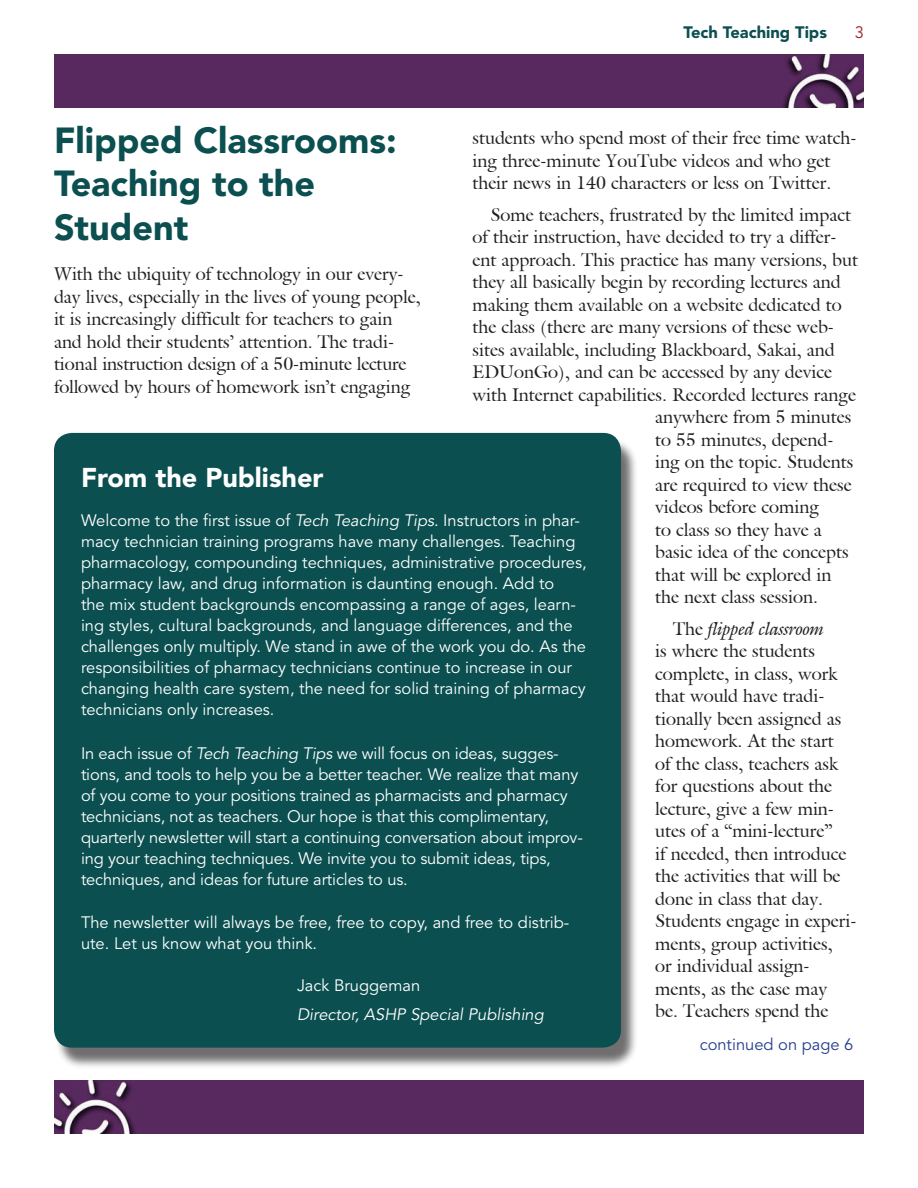
<style>
.page{position:relative;width:918px;height:1188px;background:#fff}
.page>*{position:absolute;margin:0;border:0;box-sizing:border-box;transform-origin:0 0}
.t1{font:900 36px/43.2px "Avenir LT Std";color:#0b4f50}
.t2{font:900 27px "Avenir LT Std";color:#fff}
.t3{font:18px/22.5px "Joulliard Regular SWFTE";color:#231f20}
.t4{font:18px "Joulliard Italic SWFTE";color:#231f20}
.t5{font:16.5px/21px "Avenir LT Std";color:#fff}
.t6{font:italic 16.5px "Avenir LT Std";color:#fff}
.t7{font:900 16.5px "Avenir LT Std";color:#0b4f50}
.t8{font:16.5px "Avenir LT Std";color:#253f8e}
.t9{font:16.5px "Avenir LT Std";color:#9d1b2f}
.s1{font-family:"Joulliard Regular SWFTE"}
.s2{font-style:italic}
</style>
<div class="page">
<div style="left:54px;top:54px;width:810px;height:54px;background:#58295e"></div>
<div style="left:54px;top:1080px;width:810px;height:54px;background:#58295e"></div>
<div style="left:55px;top:438px;width:583px;height:631px;background:#231f20;opacity:.65"></div>
<div style="left:54px;top:433px;width:567px;height:615px;background:#0b4f50;border-radius:18px"></div>
<p class="t7" style="left:683px;top:22px;width:145px">Tech Teaching Tips</p>
<p class="t9" style="left:855px;top:22px;width:11px">3</p>
<h1 class="t1" style="left:54px;top:119px;width:344px">Flipped Classrooms:<br>Teaching to the<br>Student</h1>
<p class="t3" style="left:54px;top:262px;width:368px">With the ubiquity of technology in our every&shy;day lives, especially in the lives of young people, it is increasingly difficult for teachers to gain and hold their students’ attention. The tradi&shy;tional instruction design of a 50-minute lecture followed by hours of homework isn’t engaging</p>
<p class="t3" style="left:472px;top:127px;width:386px">students who spend most of their free time watch&shy;ing three-minute YouTube videos and who get their news in 140 characters or less on Twitter.</p>
<p class="t3" style="left:490px;top:203px;width:362px">Some teachers, frustrated by the limited impact</p>
<p class="t3" style="left:472px;top:226px;width:366px">of their instruction, have decided to try a differ-</p>
<p class="t3" style="left:472px;top:248px;width:387px">ent approach. This practice has many versions, but</p>
<p class="t3" style="left:472px;top:271px;width:370px">they all basically begin by recording lectures and</p>
<p class="t3" style="left:472px;top:293px;width:371px">making them available on a website dedicated to</p>
<p class="t3" style="left:472px;top:316px;width:363px">the class (there are many versions of these web-</p>
<p class="t3" style="left:472px;top:338px;width:364px">sites available, including Blackboard, Sakai, and</p>
<p class="t3" style="left:472px;top:361px;width:361px">EDUonGo), and can be accessed by any device</p>
<p class="t3" style="left:472px;top:383px;width:385px">with Internet capabilities. Recorded lectures range</p>
<p class="t3" style="left:655px;top:406px;width:198px">anywhere from 5 minutes</p>
<p class="t3" style="left:655px;top:428px;width:180px">to 55 minutes, depend-</p>
<p class="t3" style="left:655px;top:451px;width:200px">ing on the topic. Students</p>
<p class="t3" style="left:655px;top:473px;width:198px">are required to view these</p>
<p class="t3" style="left:655px;top:496px;width:165px">videos before coming</p>
<p class="t3" style="left:655px;top:518px;width:168px">to class so they have a</p>
<p class="t3" style="left:655px;top:541px;width:195px">basic idea of the concepts</p>
<p class="t3" style="left:655px;top:563px;width:178px">that will be explored in</p>
<p class="t3" style="left:655px;top:586px;width:164px">the next class session.</p>
<p class="t4" style="left:673px;top:617px;width:153px"><span class="s1">The</span> flipped classroom</p>
<p class="t3" style="left:655px;top:640px;width:203px">is where the students complete, in class, work that would have tradi&shy;tionally been assigned as homework. At the start<br>of the class, teachers ask for questions about the lecture, give a few min&shy;utes of a “mini-lecture”<br>if needed, then introduce the activities that will be done in class that day.<br>Students engage in experi&shy;ments, group activities,<br>or individual assign&shy;ments, as the case may<br>be. Teachers spend the</p>
<p class="t8" style="left:700px;top:1035px;width:155px">continued on page 6</p>
<h2 class="t2" style="left:81px;top:461px;width:244px">From the Publisher</h2>
<p class="t5" style="left:81px;top:510px;width:507px">Welcome to the first issue of <span class="s2">Tech Teaching Tips</span>. Instructors in phar&shy;macy technician training programs have many challenges. Teaching pharmacology, compounding techniques, administrative procedures, pharmacy law, and drug information is daunting enough. Add to<br>the mix student backgrounds encompassing a range of ages, learn&shy;ing styles, cultural backgrounds, and language differences, and the challenges only multiply. We stand in awe of the work you do. As the responsibilities of pharmacy technicians continue to increase in our changing health care system, the need for solid training of pharmacy technicians only increases.</p>
<p class="t5" style="left:81px;top:743px;width:503px">In each issue of <span class="s2">Tech Teaching Tips</span> we will focus on ideas, sugges&shy;tions, and tools to help you be a better teacher. We realize that many of you come to your positions trained as pharmacists and pharmacy technicians, not as teachers. Our hope is that this complimentary, quarterly newsletter will start a continuing conversation about improv&shy;ing your teaching techniques. We invite you to submit ideas, tips, techniques, and ideas for future articles to us.</p>
<p class="t5" style="left:81px;top:912px;width:490px">The newsletter will always be free, free to copy, and free to distrib&shy;ute. Let us know what you think.</p>
<p class="t5" style="left:297px;top:976px;width:125px">Jack Bruggeman</p>
<p class="t6" style="left:297px;top:1005px;width:248px">Director, ASHP Special Publishing</p>
</div>
